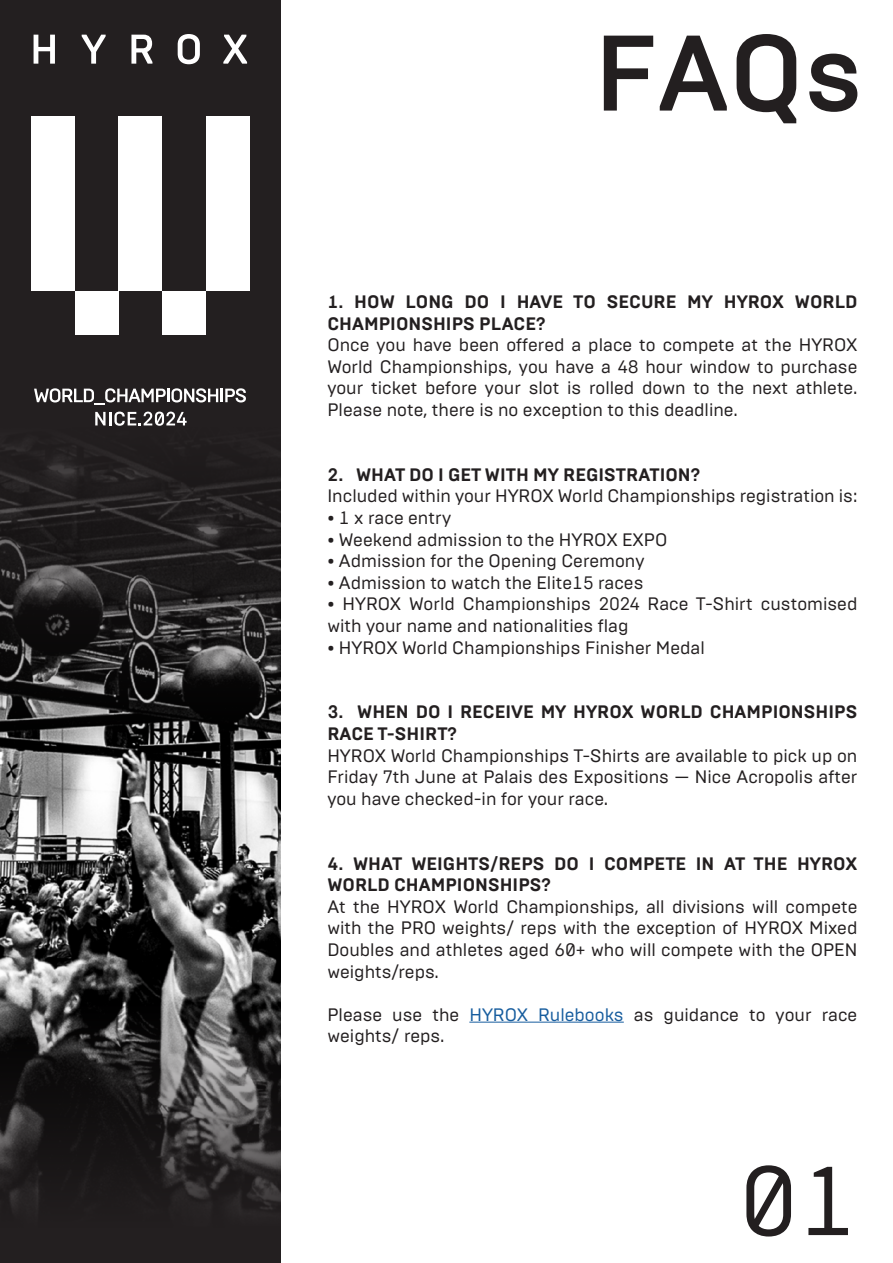
<style>
.page{position:relative;width:893px;height:1263px;background:#fff}
.page>*{position:absolute;margin:0;border:0;box-sizing:border-box;transform-origin:0 0}
.t1{font:97.5px "Brutal Type";color:#231f20}
.t2{font:18px/21.6px "Brutal Type";color:#231f20;text-align:justify}
.t3{font:700 18px/21.6px "Brutal Type";color:#231f20}
.s1{color:#175d9e}
</style>
<div class="page">
<hr style="left:469px;top:1022px;width:155px;height:1px;background:#175d9e">
<svg style="left:604px;top:34px;width:253px;height:89px"></svg>
<svg style="left:0;top:0;width:281px;height:738px;background:#272424"></svg>
<svg style="left:0;top:738px;width:281px;height:525px;background:#4b4a4a"></svg>
<div style="left:31px;top:116px;width:44px;height:175px;background:#fff"></div>
<div style="left:75px;top:291px;width:44px;height:43px;background:#fff"></div>
<div style="left:119px;top:116px;width:43px;height:175px;background:#fff"></div>
<div style="left:162px;top:291px;width:44px;height:43px;background:#fff"></div>
<div style="left:206px;top:116px;width:43px;height:175px;background:#fff"></div>
<svg style="left:34px;top:388px;width:212px;height:17px"></svg>
<svg style="left:95px;top:412px;width:92px;height:14px"></svg>
<svg style="left:34px;top:35px;width:21px;height:29px"></svg>
<svg style="left:82px;top:35px;width:24px;height:29px"></svg>
<svg style="left:131px;top:35px;width:21px;height:29px"></svg>
<svg style="left:178px;top:34px;width:22px;height:30px"></svg>
<svg style="left:223px;top:35px;width:24px;height:29px"></svg>
<p class="t3" style="left:327px;top:291px;width:532px">1. HOW LONG DO I HAVE TO SECURE MY HYROX WORLD<br>CHAMPIONSHIPS PLACE?</p>
<p class="t2" style="left:327px;top:334px;width:532px">Once you have been offered a place to compete at the HYROX World Championships, you have a 48 hour window to purchase your ticket before your slot is rolled down to the next athlete.<br>Please note, there is no exception to this deadline.</p>
<p class="t3" style="left:327px;top:464px;width:374px">2. WHAT DO I GET WITH MY REGISTRATION?</p>
<p class="t2" style="left:327px;top:485px;width:532px">Included within your HYROX World Championships registration is:</p>
<p class="t2" style="left:327px;top:507px;width:125px">• 1 x race entry</p>
<p class="t2" style="left:327px;top:528px;width:342px">• Weekend admission to the HYROX EXPO</p>
<p class="t2" style="left:327px;top:550px;width:319px">• Admission for the Opening Ceremony</p>
<p class="t2" style="left:327px;top:572px;width:318px">• Admission to watch the Elite15 races</p>
<p class="t2" style="left:327px;top:593px;width:532px">• HYROX World Championships 2024 Race T-Shirt customised with your name and nationalities flag</p>
<p class="t2" style="left:327px;top:636px;width:379px">• HYROX World Championships Finisher Medal</p>
<p class="t3" style="left:327px;top:701px;width:532px">3. WHEN DO I RECEIVE MY HYROX WORLD CHAMPIONSHIPS<br>RACE T-SHIRT?</p>
<p class="t2" style="left:327px;top:744px;width:532px">HYROX World Championships T-Shirts are available to pick up on Friday 7th June at Palais des Expositions — Nice Acropolis after you have checked-in for your race.</p>
<p class="t3" style="left:327px;top:852px;width:532px">4. WHAT WEIGHTS/REPS DO I COMPETE IN AT THE HYROX<br>WORLD CHAMPIONSHIPS?</p>
<p class="t2" style="left:327px;top:896px;width:532px">At the HYROX World Championships, all divisions will compete with the PRO weights/ reps with the exception of HYROX Mixed Doubles and athletes aged 60+ who will compete with the OPEN weights/reps.</p>
<p class="t2" style="left:327px;top:1004px;width:531px">Please use the <span class="s1">HYROX Rulebooks</span> as guidance to your race weights/ reps.</p>
<p class="t1" style="left:739px;top:1142px;width:120px">01</p>
</div>
